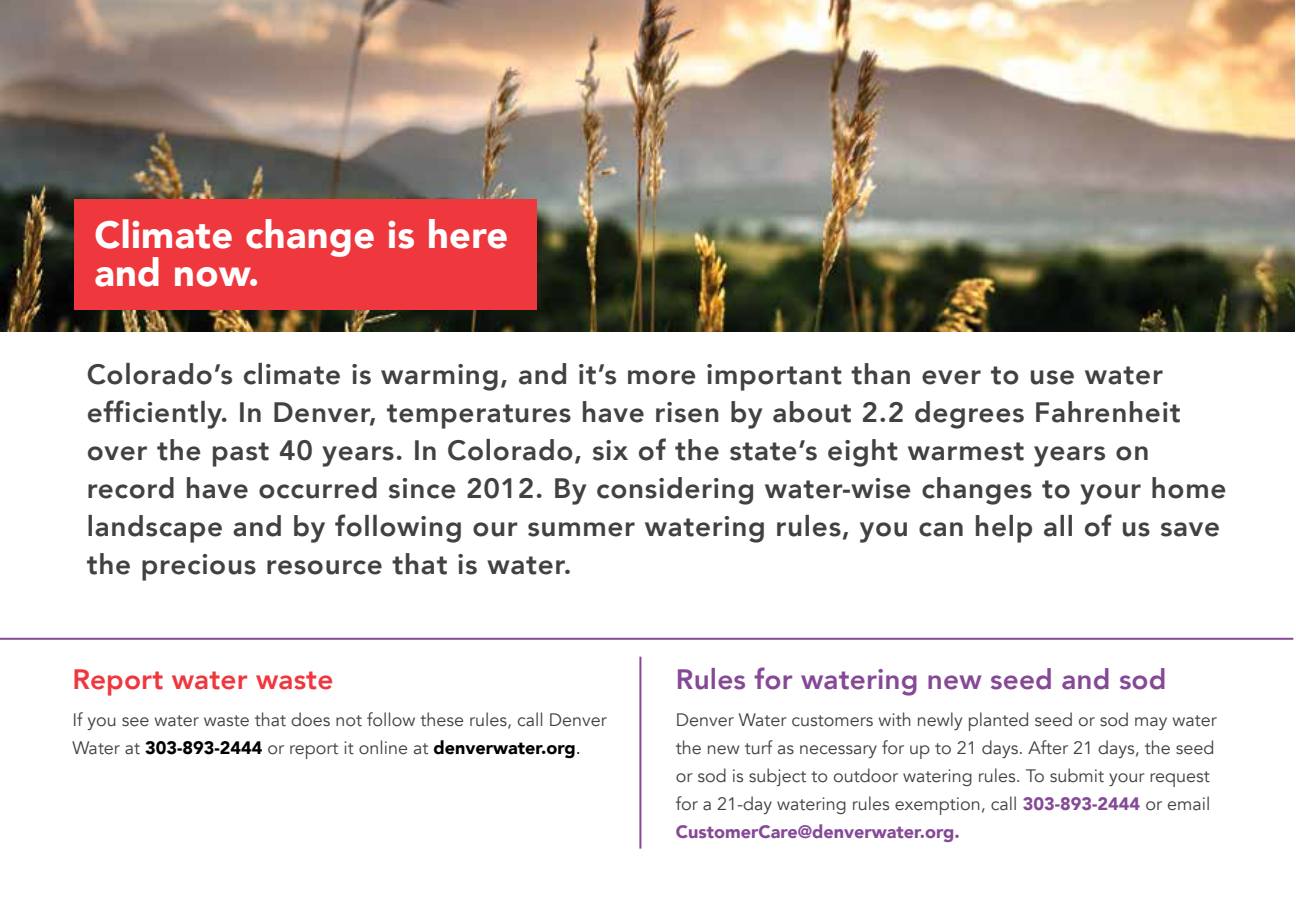
<style>
.page{position:relative;width:1296px;height:900px;background:#fff}
.page>*{position:absolute;margin:0;border:0;box-sizing:border-box;transform-origin:0 0}
.t1{font:900 38px/38px "Avenir";letter-spacing:.01em;color:#fff}
.t2{font:800 28px/38px "Avenir";letter-spacing:.025em;color:#414042}
.t3{font:800 28px "Avenir";letter-spacing:.005em;color:#854996}
.t4{font:800 28px "Avenir";letter-spacing:.005em;color:#ef373e}
.t5{font:18px/28px "Avenir";color:#414042}
.s1{font-weight:900;color:#000}
.s2{color:#000}
.s3{font-weight:900;color:#854996}
</style>
<div class="page">
<img style="left:0;top:0;width:1294px;height:331px">
<hr style="left:639px;top:657px;width:2px;height:192px;background:#854996">
<hr style="left:0;top:638px;width:1293px;height:2px;background:#854996">
<div style="left:74px;top:199px;width:463px;height:111px;background:#ef373e"></div>
<h1 class="t1" style="left:94px;top:215px;width:416px">Climate change is here and now.</h1>
<p class="t2" style="left:87px;top:355px;width:1141px">Colorado’s climate is warming, and it’s more important than ever to use water efficiently. In Denver, temperatures have risen by about 2.2 degrees Fahrenheit over the past 40 years. In Colorado, six of the state’s eight warmest years on record have occurred since 2012. By considering water-wise changes to your home landscape and by following our summer watering rules, you can help all of us save the precious resource that is water.</p>
<p class="t4" style="left:72px;top:658px;width:263px">Report water waste</p>
<p class="t5" style="left:72px;top:706px;width:536px">If you see water waste that does not follow these rules, call Denver<br>Water at <span class="s1">303-893-2444</span> or report it online at <span class="s1">denverwater.org</span><span class="s2">.</span></p>
<p class="t3" style="left:676px;top:657px;width:492px">Rules for watering new seed and sod</p>
<p class="t5" style="left:676px;top:706px;width:542px">Denver Water customers with newly planted seed or sod may water the new turf as necessary for up to 21 days. After 21 days, the seed or sod is subject to outdoor watering rules. To submit your request for a 21-day watering rules exemption, call <span class="s3">303-893-2444</span> or email <span class="s3">CustomerCare@denverwater.org.</span></p>
</div>
